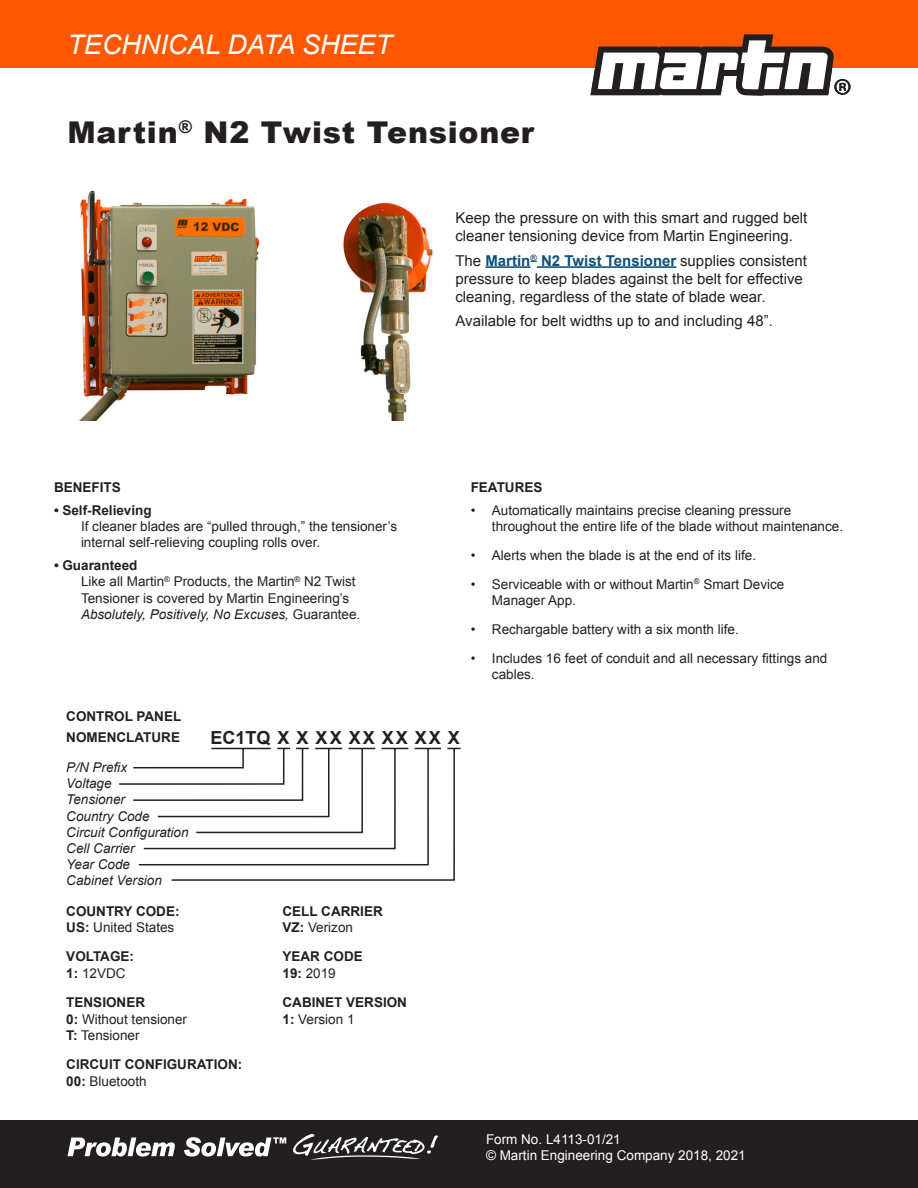
<style>
.page{position:relative;width:918px;height:1188px;background:#fff}
.page>*{position:absolute;margin:0;border:0;box-sizing:border-box;transform-origin:0 0}
.t1{font:900 30px "Arial";letter-spacing:.025em;color:#231f20}
.t2{font:italic 27px "Arial";color:#fff}
.t3{font:700 18px "Arial";letter-spacing:.055em;color:#231f20}
.Intro{font:15px/18px "Arial";color:#231f20}
.Bullets{font:13.5px/16.2px "Arial";color:#231f20}
.Headline{font:700 13.5px/16.2px "Arial";color:#231f20}
.t4{font:italic 13.5px/16.2px "Arial";color:#231f20}
.t5{font:13.5px "Arial";color:#fff}
.Headline-2{font:13.5px/16.2px "Arial";color:#231f20}
.s1{font-weight:700;color:#0c507e}
.s2{font-weight:700}
.s3{font-style:italic}
.s4{font-weight:400}
</style>
<div class="page">
<div style="left:0;top:1120px;width:918px;height:68px;background:#231f20"></div>
<div style="left:0;top:0;width:918px;height:68px;background:#ff5800"></div>
<svg style="left:591px;top:34px;width:259px;height:62px"></svg>
<hr style="left:485px;top:266px;width:45px;height:2px;background:#0c507e">
<hr style="left:537px;top:266px;width:139px;height:2px;background:#0c507e">
<svg style="left:67px;top:1134px;width:371px;height:26px"></svg>
<img style="left:79px;top:190px;width:355px;height:231px">
<svg style="left:119px;top:747px;width:342px;height:134px"></svg>
<p class="t2" style="left:68px;top:27px;width:326px">TECHNICAL DATA SHEET</p>
<p class="t1" style="left:68px;top:110px;width:468px">Martin<sup>®</sup> N2 Twist Tensioner</p>
<p class="Intro" style="left:455px;top:209px;width:353px">Keep the pressure on with this smart and rugged belt cleaner tensioning device from Martin Engineering.</p>
<p class="Intro" style="left:455px;top:251px;width:353px">The <span class="s1">Martin</span><sup>®</sup> <span class="s1">N2 Twist Tensioner</span> supplies consistent pressure to keep blades against the belt for effective cleaning, regardless of the state of blade wear.</p>
<p class="Intro" style="left:455px;top:312px;width:319px">Available for belt widths up to and including 48”.</p>
<p class="Headline" style="left:54px;top:479px;width:68px">BENEFITS</p>
<p class="Bullets" style="left:81px;top:502px;width:318px;text-indent:-27px"><span class="s2">• Self-Relieving<br></span>If cleaner blades are “pulled through,” the tensioner’s internal self-relieving coupling rolls over.</p>
<p class="Bullets" style="left:81px;top:558px;width:281px;text-indent:-27px"><span class="s2">• Guaranteed<br></span>Like all Martin<sup>®</sup> Products, the Martin<sup>®</sup> N2 Twist Tensioner is covered by Martin Engineering’s <span class="s3">Absolutely, Positively, No Excuses,</span> Guarantee.</p>
<p class="Headline" style="left:471px;top:479px;width:73px">FEATURES</p>
<p class="Bullets" style="left:492px;top:502px;width:353px;text-indent:-21px">• Automatically maintains precise cleaning pressure throughout the entire life of the blade without maintenance.</p>
<p class="Bullets" style="left:471px;top:547px;width:287px">• Alerts when the blade is at the end of its life.</p>
<p class="Bullets" style="left:492px;top:576px;width:294px;text-indent:-21px">• Serviceable with or without Martin<sup>®</sup> Smart Device<br>Manager App.</p>
<p class="Bullets" style="left:471px;top:621px;width:270px">• Rechargable battery with a six month life.</p>
<p class="Bullets" style="left:492px;top:650px;width:337px;text-indent:-21px">• Includes 16 feet of conduit and all necessary fittings and cables.</p>
<p class="Headline" style="left:66px;top:706px;width:116px;line-height:21.6px">CONTROL PANEL<br>NOMENCLATURE</p>
<p class="t4" style="left:66px;top:759px;width:124px">P/N Prefix<br>Voltage<br>Tensioner<br>Country Code<br>Circuit Configuration<br>Cell Carrier<br>Year Code<br>Cabinet Version</p>
<p class="t3" style="left:211px;top:725px;width:251px">EC1TQ X X XX XX XX XX X</p>
<p class="Headline" style="left:66px;top:903px;width:115px">COUNTRY CODE:<br>US: <span class="s4">United States</span></p>
<p class="Headline" style="left:66px;top:949px;width:69px">VOLTAGE:<br>1: <span class="s4">12VDC</span></p>
<p class="Headline-2" style="left:66px;top:995px;width:122px"><span class="s2">TENSIONER<br>0:</span> Without tensioner<br><span class="s2">T:</span> Tensioner</p>
<p class="Headline" style="left:66px;top:1057px;width:177px">CIRCUIT CONFIGURATION:<br>00: <span class="s4">Bluetooth</span></p>
<p class="Headline" style="left:283px;top:903px;width:102px">CELL CARRIER<br>VZ: <span class="s4">Verizon</span></p>
<p class="Headline" style="left:283px;top:949px;width:82px">YEAR CODE<br>19: <span class="s4">2019</span></p>
<p class="Headline" style="left:283px;top:995px;width:126px">CABINET VERSION<br>1: <span class="s4">Version 1</span></p>
<p class="t5" style="left:486px;top:1130px;width:136px">Form No. L4113-01/21</p>
<p class="t5" style="left:486px;top:1146px;width:261px">© Martin Engineering Company 2018, 2021</p>
<p class="t5" style="left:400px;top:1146px;width:260px">© Martin Engineering Company 1944, 2011</p>
</div>
